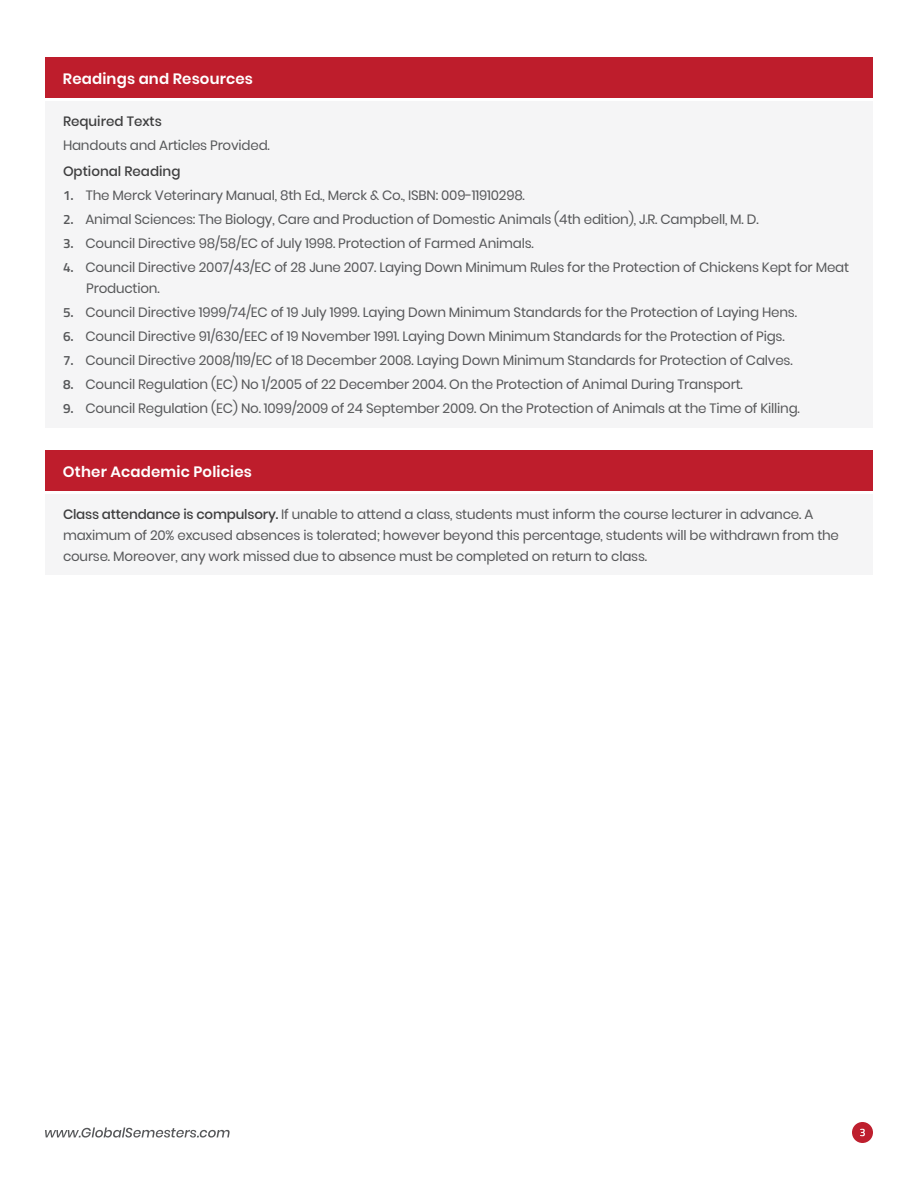
<style>
.page{position:relative;width:918px;height:1188px;background:#fff}
.page>*{position:absolute;margin:0;border:0;box-sizing:border-box;transform-origin:0 0}
.t1{font:600 15px "Poppins";letter-spacing:.01em;color:#fff}
.t2{font:13.5px/21px "Poppins";letter-spacing:-.015em;color:#57585a}
.t3{font:500 13.5px "Poppins";color:#3e3e3f}
.s1{font-family:"Titillium Web";font-weight:600}
.s2{font-weight:500;color:#3e3e3f}
</style>
<div class="page">
<div style="left:45px;top:58px;width:828px;height:40px;background:#be1d2c"></div>
<div style="left:45px;top:101px;width:828px;height:327px;background:#f5f5f6"></div>
<div style="left:852px;top:1122px;width:21px;height:21px;background:#be1f2e;border-radius:50%"></div>
<svg style="left:860px;top:1129px;width:5px;height:7px"></svg>
<div style="left:45px;top:451px;width:828px;height:40px;background:#be1d2c"></div>
<div style="left:45px;top:494px;width:828px;height:81px;background:#f5f5f6"></div>
<svg style="left:45px;top:1127px;width:185px;height:11px"></svg>
<p class="t1" style="left:63px;top:70px;width:192px">Readings and Resources</p>
<p class="t3" style="left:63px;top:114px;width:100px">Required Texts</p>
<p class="t2" style="left:63px;top:135px;width:208px">Handouts and Articles Provided.</p>
<p class="t3" style="left:63px;top:163px;width:119px">Optional Reading</p>
<p class="t2" style="left:63px;top:185px;width:463px"><span class="s1">1.</span> The Merck Veterinary Manual, 8th Ed., Merck &amp; Co., ISBN: 009-11910298.</p>
<p class="t2" style="left:63px;top:209px;width:697px"><span class="s1">2.</span> Animal Sciences: The Biology, Care and Production of Domestic Animals (4th edition), J.R. Campbell, M. D.</p>
<p class="t2" style="left:63px;top:233px;width:472px"><span class="s1">3.</span> Council Directive 98/58/EC of July 1998. Protection of Farmed Animals.</p>
<p class="t2" style="left:86px;top:257px;width:764px;text-indent:-23px"><span class="s1">4.</span> Council Directive 2007/43/EC of 28 June 2007. Laying Down Minimum Rules for the Protection of Chickens Kept for Meat<br>Production.</p>
<p class="t2" style="left:63px;top:302px;width:736px"><span class="s1">5.</span> Council Directive 1999/74/EC of 19 July 1999. Laying Down Minimum Standards for the Protection of Laying Hens.</p>
<p class="t2" style="left:63px;top:326px;width:723px"><span class="s1">6.</span> Council Directive 91/630/EEC of 19 November 1991. Laying Down Minimum Standards for the Protection of Pigs.</p>
<p class="t2" style="left:63px;top:350px;width:731px"><span class="s1">7.</span> Council Directive 2008/119/EC of 18 December 2008. Laying Down Minimum Standards for Protection of Calves.</p>
<p class="t2" style="left:63px;top:374px;width:681px"><span class="s1">8.</span> Council Regulation (EC) No 1/2005 of 22 December 2004. On the Protection of Animal During Transport.</p>
<p class="t2" style="left:63px;top:398px;width:738px"><span class="s1">9.</span> Council Regulation (EC) No. 1099/2009 of 24 September 2009. On the Protection of Animals at the Time of Killing.</p>
<p class="t1" style="left:63px;top:463px;width:190px">Other Academic Policies</p>
<p class="t2" style="left:63px;top:504px;width:778px"><span class="s2">Class attendance is compulsory.</span> If unable to attend a class, students must inform the course lecturer in advance. A maximum of 20% excused absences is tolerated; however beyond this percentage, students will be withdrawn from the course. Moreover, any work missed due to absence must be completed on return to class.</p>
</div>
